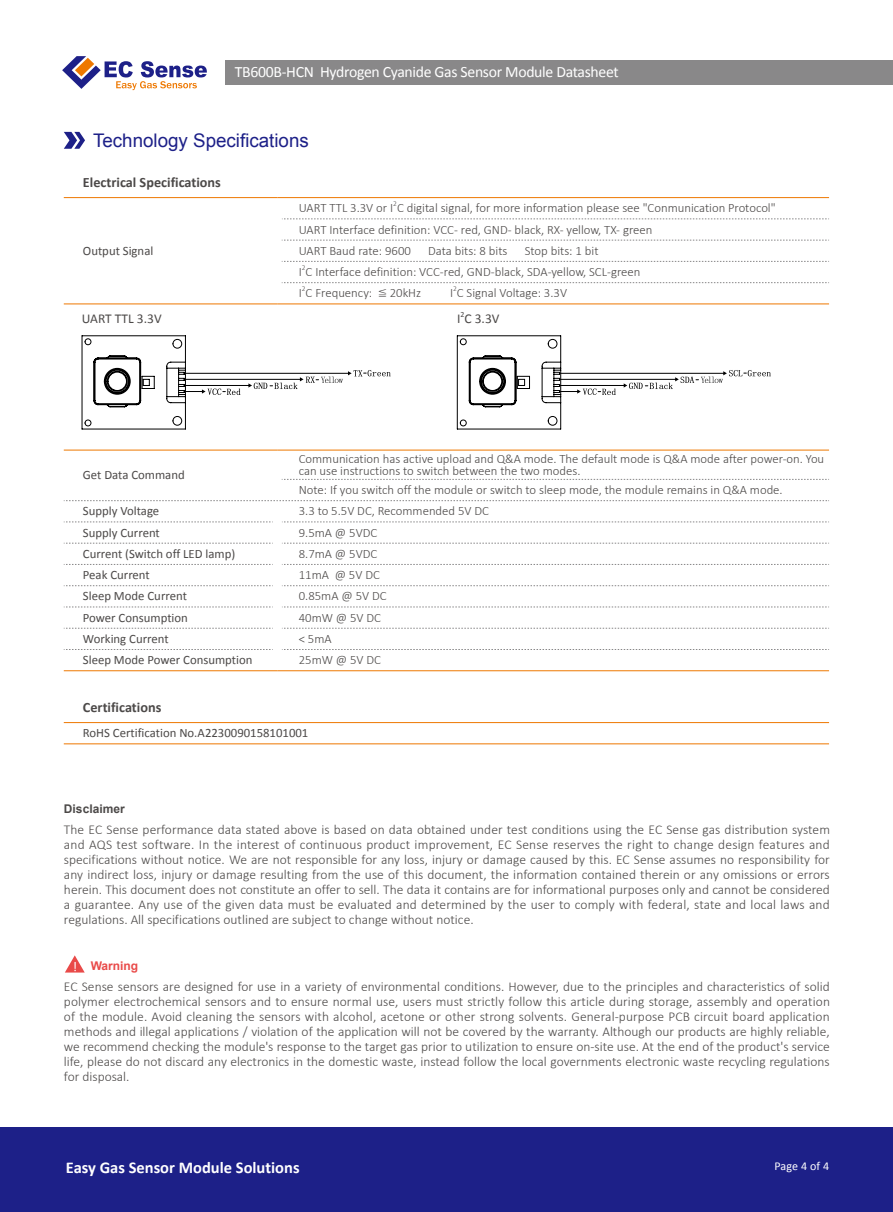
<style>
.page{position:relative;width:893px;height:1212px;background:#fff}
.page>*{position:absolute;margin:0;border:0;box-sizing:border-box;transform-origin:0 0}
.t1{font:18.75px "Arial";color:#1d2088}
.t2{font:700 16.5px "Calibri";color:#fff}
.t3{font:15.75px "Calibri";letter-spacing:-.02em;color:#fff}
.t4{font:700 14.25px "Calibri";color:#4c4948}
.t5{font:300 13.5px/15px "Calibri";color:#4c4948;text-align:justify}
.t6{font:13.5px "Calibri";color:#4c4948}
.t7{font:13.5px "Calibri";color:#fff}
.t8{font:300 12.75px/21.3px "Calibri";color:#4c4948}
.t9{font:12.75px "Calibri";color:#4c4948}
.t10{font:700 12px "Arial";color:#4c4948}
.t11{font:12px "Calibri";letter-spacing:.005em;color:#fff}
.t12{font:700 12px "Arial";color:#e94a49}
.t13{font:7.8px "Calibri";color:#4c4948}
.t14{font:300 7.5px "Calibri";color:#4c4948}
.s1{font-family:"Ping Fang SC";font-size:11.25px}
</style>
<div class="page">
<div style="left:0;top:1127px;width:893px;height:85px;background:#1d2088"></div>
<div style="left:225px;top:60px;width:668px;height:24px;background:#898889"></div>
<svg style="left:62px;top:56px;width:145px;height:34px"></svg>
<svg style="left:64px;top:132px;width:21px;height:17px"></svg>
<svg style="left:65px;top:955px;width:20px;height:17px"></svg>
<svg style="left:282px;top:219px;width:547px;height:1px"></svg>
<hr style="left:64px;top:197px;width:213px;height:1px;background:#ee7800">
<hr style="left:277px;top:197px;width:552px;height:1px;background:#ee7800">
<svg style="left:282px;top:240px;width:547px;height:1px"></svg>
<svg style="left:282px;top:261px;width:547px;height:1px"></svg>
<svg style="left:282px;top:282px;width:547px;height:1px"></svg>
<hr style="left:64px;top:303px;width:213px;height:1px;background:#ee7800">
<hr style="left:277px;top:303px;width:552px;height:1px;background:#ee7800">
<hr style="left:64px;top:722px;width:765px;height:1px;background:#ee7800">
<hr style="left:64px;top:743px;width:765px;height:1px;background:#ee7800">
<svg style="left:64px;top:522px;width:209px;height:1px"></svg>
<svg style="left:282px;top:522px;width:547px;height:1px"></svg>
<svg style="left:64px;top:543px;width:209px;height:1px"></svg>
<svg style="left:282px;top:543px;width:547px;height:1px"></svg>
<svg style="left:64px;top:564px;width:209px;height:1px"></svg>
<svg style="left:282px;top:564px;width:547px;height:1px"></svg>
<svg style="left:64px;top:585px;width:209px;height:1px"></svg>
<svg style="left:282px;top:585px;width:547px;height:1px"></svg>
<svg style="left:64px;top:607px;width:209px;height:1px"></svg>
<svg style="left:282px;top:607px;width:547px;height:1px"></svg>
<svg style="left:64px;top:628px;width:209px;height:1px"></svg>
<svg style="left:282px;top:628px;width:547px;height:1px"></svg>
<svg style="left:64px;top:649px;width:209px;height:1px"></svg>
<svg style="left:282px;top:649px;width:547px;height:1px"></svg>
<hr style="left:64px;top:670px;width:213px;height:1px;background:#ee7800">
<hr style="left:277px;top:670px;width:552px;height:1px;background:#ee7800">
<svg style="left:282px;top:479px;width:547px;height:1px"></svg>
<svg style="left:64px;top:500px;width:765px;height:1px"></svg>
<hr style="left:64px;top:450px;width:213px;height:1px;background:#ee7800">
<hr style="left:277px;top:450px;width:552px;height:1px;background:#ee7800">
<hr style="left:184px;top:373px;width:165px;height:1px;background:#000">
<hr style="left:184px;top:379px;width:117px;height:1px;background:#000">
<hr style="left:184px;top:385px;width:66px;height:1px;background:#000">
<svg style="left:248px;top:370px;width:143px;height:19px"></svg>
<svg style="left:82px;top:335px;width:159px;height:94px"></svg>
<hr style="left:559px;top:373px;width:165px;height:1px;background:#000">
<hr style="left:559px;top:379px;width:117px;height:1px;background:#000">
<hr style="left:559px;top:385px;width:66px;height:1px;background:#000">
<svg style="left:624px;top:370px;width:147px;height:19px"></svg>
<svg style="left:457px;top:335px;width:159px;height:94px"></svg>
<p class="t3" style="left:235px;top:62px;width:386px">TB600B-HCN Hydrogen Cyanide Gas Sensor Module Datasheet</p>
<h1 class="t1" style="left:93px;top:128px;width:217px">Technology Specifications</h1>
<p class="t4" style="left:83px;top:174px;width:139px">Electrical Specifications</p>
<p class="t9" style="left:83px;top:243px;width:72px">Output Signal</p>
<p class="t14" style="left:393px;top:199px;width:5px">2</p>
<p class="t8" style="left:299px;top:218px;width:355px">UART Interface definition: VCC- red, GND- black, RX- yellow, TX- green<br>UART Baud rate: 9600</p>
<p class="t8" style="left:299px;top:197px;width:478px">UART TTL 3.3V or I C digital signal, for more information please see "Conmunication Protocol"</p>
<p class="t8" style="left:299px;top:240px;width:343px;text-indent:226px">Stop bits: 1 bit<br>I C Interface definition: VCC-red, GND-black, SDA-yellow, SCL-green</p>
<p class="t8" style="left:428px;top:240px;width:81px">Data bits: 8 bits</p>
<p class="t14" style="left:302px;top:263px;width:5px">2</p>
<p class="t8" style="left:299px;top:282px;width:124px">I C Frequency: <span class="s1">≦</span> 20kHz</p>
<p class="t14" style="left:302px;top:284px;width:5px">2</p>
<p class="t8" style="left:450px;top:282px;width:119px">I C Signal Voltage: 3.3V</p>
<p class="t14" style="left:453px;top:284px;width:5px">2</p>
<p class="t13" style="left:461px;top:310px;width:5px">2</p>
<p class="t6" style="left:82px;top:310px;width:81px">UART TTL 3.3V</p>
<p class="t6" style="left:457px;top:310px;width:44px">I C 3.3V</p>
<p class="t9" style="left:83px;top:467px;width:103px">Get Data Command</p>
<p class="t8" style="left:299px;top:452px;width:527px;line-height:12.3px">Communication has active upload and Q&amp;A mode. The default mode is Q&amp;A mode after power-on. You can use instructions to switch between the two modes.</p>
<p class="t8" style="left:299px;top:479px;width:485px">Note: If you switch off the module or switch to sleep mode, the module remains in Q&amp;A mode.</p>
<p class="t9" style="left:83px;top:503px;width:78px">Supply Voltage</p>
<p class="t8" style="left:299px;top:500px;width:192px">3.3 to 5.5V DC, Recommended 5V DC</p>
<p class="t9" style="left:83px;top:524px;width:78px">Supply Current</p>
<p class="t8" style="left:299px;top:521px;width:80px">9.5mA @ 5VDC</p>
<p class="t9" style="left:83px;top:546px;width:154px">Current (Switch off LED lamp)</p>
<p class="t8" style="left:299px;top:543px;width:80px">8.7mA @ 5VDC</p>
<p class="t9" style="left:83px;top:567px;width:68px">Peak Current</p>
<p class="t8" style="left:299px;top:564px;width:83px">11mA @ 5V DC</p>
<p class="t9" style="left:83px;top:588px;width:106px">Sleep Mode Current</p>
<p class="t8" style="left:299px;top:585px;width:89px">0.85mA @ 5V DC</p>
<p class="t9" style="left:83px;top:609px;width:107px">Power Consumption</p>
<p class="t8" style="left:299px;top:607px;width:84px">40mW @ 5V DC</p>
<p class="t9" style="left:83px;top:631px;width:87px">Working Current</p>
<p class="t8" style="left:299px;top:628px;width:34px">&lt; 5mA</p>
<p class="t9" style="left:83px;top:652px;width:171px">Sleep Mode Power Consumption</p>
<p class="t8" style="left:299px;top:649px;width:84px">25mW @ 5V DC</p>
<p class="t4" style="left:83px;top:699px;width:80px">Certifications</p>
<p class="t9" style="left:83px;top:725px;width:227px">RoHS Certification No.A2230090158101001</p>
<p class="t10" style="left:64px;top:801px;width:62px">Disclaimer</p>
<p class="t5" style="left:64px;top:822px;width:767px">The EC Sense performance data stated above is based on data obtained under test conditions using the EC Sense gas distribution system and AQS test software. In the interest of continuous product improvement, EC Sense reserves the right to change design features and specifications without notice. We are not responsible for any loss, injury or damage caused by this. EC Sense assumes no responsibility for any indirect loss, injury or damage resulting from the use of this document, the information contained therein or any omissions or errors herein. This document does not constitute an offer to sell. The data it contains are for informational purposes only and cannot be considered a guarantee. Any use of the given data must be evaluated and determined by the user to comply with federal, state and local laws and regulations. All specifications outlined are subject to change without notice.</p>
<p class="t12" style="left:91px;top:957px;width:49px">Warning</p>
<p class="t5" style="left:64px;top:979px;width:767px">EC Sense sensors are designed for use in a variety of environmental conditions. However, due to the principles and characteristics of solid polymer electrochemical sensors and to ensure normal use, users must strictly follow this article during storage, assembly and operation of the module. Avoid cleaning the sensors with alcohol, acetone or other strong solvents. General-purpose PCB circuit board application methods and illegal applications / violation of the application will not be covered by the warranty. Although our products are highly reliable, we recommend checking the module's response to the target gas prior to utilization to ensure on-site use. At the end of the product's service life, please do not discard any electronics in the domestic waste, instead follow the local governments electronic waste recycling regulations for disposal.</p>
<p class="t7" style="left:73px;top:958px;width:6px">!</p>
<p class="t2" style="left:66px;top:1157px;width:235px">Easy Gas Sensor Module Solutions</p>
<p class="t11" style="left:774px;top:1158px;width:56px">Page 4 of 4</p>
</div>
